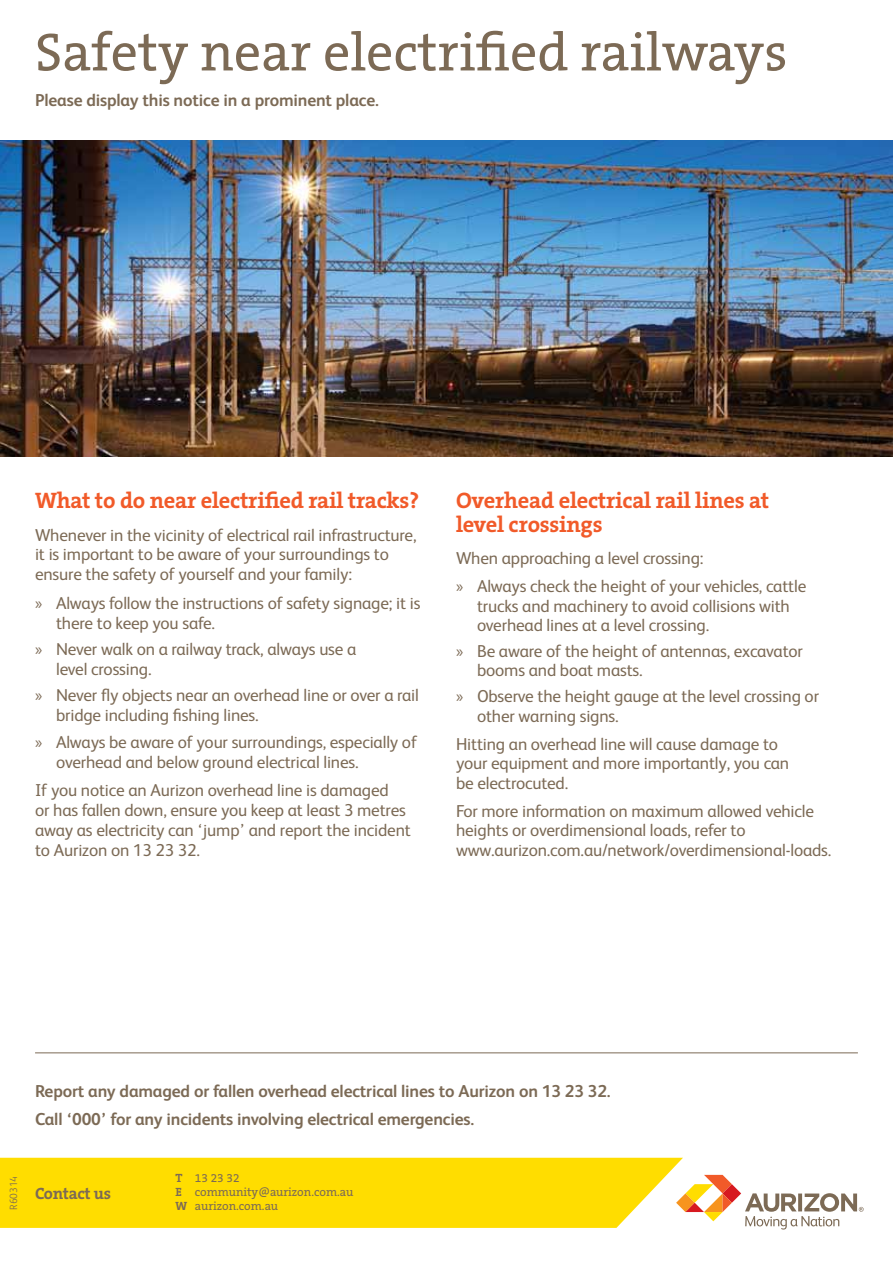
<style>
.page{position:relative;width:893px;height:1263px;background:#fff}
.page>*{position:absolute;margin:0;border:0;box-sizing:border-box;transform-origin:0 0}
.t1{font:54px "The Serif B W5 Plain";color:#7c6a55}
.t2{font:700 22.5px/24px "The Serif B W7";letter-spacing:-.01em;color:#f15a29}
.t3{font:17.25px/20px "FS Albert";letter-spacing:-.01em;color:#7c6a55}
.t4{font:700 17.25px/28px "FS Albert";letter-spacing:-.01em;color:#7c6a55}
.t5{font:700 16.5px "The Serif B W7";letter-spacing:-.015em;color:#7c6a55}
.t6{font:12px/14.2px "The Serif B W5 Plain";color:#7c6a55}
.t7{font:300 10.5px "FS Albert";letter-spacing:-.01em;color:#7c6a55}
.s1{font-family:"Myriad Pro"}
.s2{font-family:"The Serif B W7";font-weight:700}
</style>
<div class="page">
<img style="left:0;top:140px;width:893px;height:316px">
<hr style="left:35px;top:1052px;width:823px;height:1px;background:#7c6a55">
<div style="left:0;top:1158px;width:683px;height:70px;background:#fd0"></div>
<svg style="left:676px;top:1175px;width:188px;height:54px"></svg>
<h1 class="t1" style="left:35px;top:17px;width:754px">Safety near electrified railways</h1>
<p class="t4" style="left:35px;top:85px;width:345px">Please display this notice in a prominent place.</p>
<h2 class="t2" style="left:35px;top:488px;width:386px">What to do near electrified rail tracks?</h2>
<p class="t3" style="left:35px;top:524px;width:383px">Whenever in the vicinity of electrical rail infrastructure, it is important to be aware of your surroundings to ensure the safety of yourself and your family:</p>
<p class="t3" style="left:56px;top:592px;width:366px;text-indent:-21px"><span class="s1">»</span> Always follow the instructions of safety signage; it is there to keep you safe.</p>
<p class="t3" style="left:56px;top:638px;width:302px;text-indent:-21px"><span class="s1">»</span> Never walk on a railway track, always use a level crossing.</p>
<p class="t3" style="left:56px;top:685px;width:364px;text-indent:-21px"><span class="s1">»</span> Never fly objects near an overhead line or over a rail bridge including fishing lines.</p>
<p class="t3" style="left:56px;top:731px;width:362px;text-indent:-21px"><span class="s1">»</span> Always be aware of your surroundings, especially of overhead and below ground electrical lines.</p>
<p class="t3" style="left:35px;top:779px;width:377px">If you notice an Aurizon overhead line is damaged<br>or has fallen down, ensure you keep at least 3 metres away as electricity can ‘jump’ and report the incident to Aurizon on 13 23 32.</p>
<h2 class="t2" style="left:456px;top:488px;width:315px">Overhead electrical rail lines at level crossings</h2>
<p class="t3" style="left:456px;top:543px;width:352px;line-height:28px">When approaching a level crossing:<br><span class="s1">»</span> Always check the height of your vehicles, cattle</p>
<p class="t3" style="left:477px;top:595px;width:314px;line-height:19.5px">trucks and machinery to avoid collisions with overhead lines at a level crossing.</p>
<p class="t3" style="left:477px;top:640px;width:327px;line-height:19.5px;text-indent:-21px"><span class="s1">»</span> Be aware of the height of antennas, excavator booms and boat masts.</p>
<p class="t3" style="left:477px;top:686px;width:344px;line-height:19.5px;text-indent:-21px"><span class="s1">»</span> Observe the height gauge at the level crossing or other warning signs.</p>
<p class="t3" style="left:456px;top:733px;width:335px;line-height:19.5px">Hitting an overhead line will cause damage to your equipment and more importantly, you can be electrocuted.</p>
<p class="t3" style="left:456px;top:800px;width:377px;line-height:19.5px">For more information on maximum allowed vehicle heights or overdimensional loads, refer to www.aurizon.com.au/network/overdimensional-loads.</p>
<p class="t7" style="left:7px;top:1209px;width:35px;rotate:-90deg">R60314</p>
<p class="t4" style="left:35px;top:1076px;width:577px">Report any damaged or fallen overhead electrical lines to Aurizon on 13 23 32.<br>Call ‘000’ for any incidents involving electrical emergencies.</p>
<p class="t5" style="left:35px;top:1182px;width:78px">Contact us</p>
<p class="t6" style="left:175px;top:1170px;width:179px"><span class="s2">T</span> 13 23 32<br><span class="s2">E</span> community@aurizon.com.au<br><span class="s2">W</span> aurizon.com.au</p>
</div>
